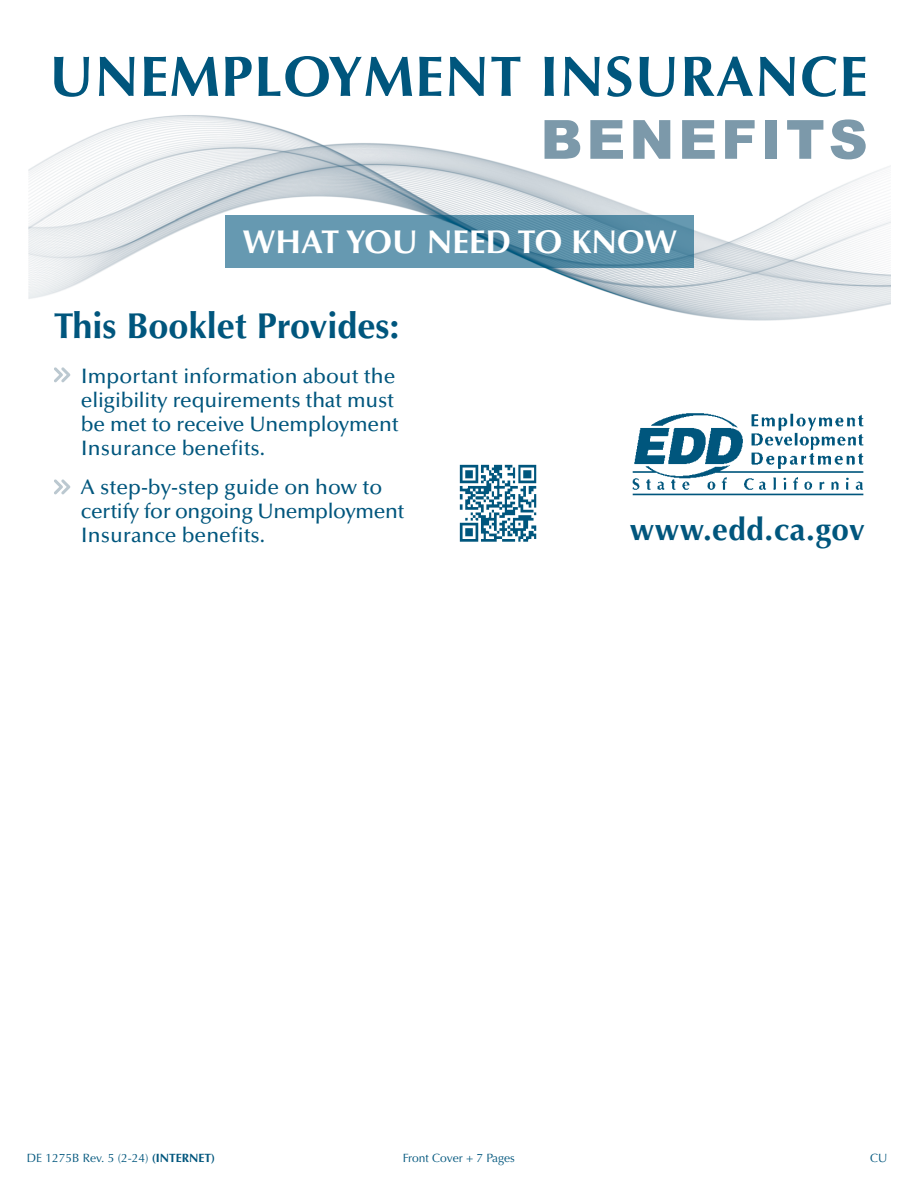
<style>
.page{position:relative;width:918px;height:1188px;background:#fff}
.page>*{position:absolute;margin:0;border:0;box-sizing:border-box;transform-origin:0 0}
.t1{font:700 57px "Optima LT Std";letter-spacing:.02em;color:#00567d}
.t2{font:900 54px "Arial";letter-spacing:.07em;color:#7c99aa}
.t3{font:700 36px "Optima LT Std";color:#00567d}
.t4{font:700 33px "Optima LT Std";color:#fff}
.t5{font:700 31.5px "Optima LT Std";letter-spacing:.015em;color:#00567d}
.t6{font:500 21px/24px "Optima LT Std";letter-spacing:-.01em;color:#00567d}
.t7{font:12px "Optima LT Std";color:#00567d}
.s1{font-weight:700}
</style>
<div class="page">
<img style="left:28px;top:115px;width:863px;height:206px">
<svg style="left:225px;top:216px;width:469px;height:52px;background:#5e93ab"></svg>
<svg style="left:54px;top:367px;width:16px;height:15px"></svg>
<svg style="left:54px;top:479px;width:16px;height:15px"></svg>
<img style="left:459px;top:464px;width:78px;height:78px">
<img style="left:632px;top:413px;width:232px;height:83px">
<h1 class="t1" style="left:49px;top:43px;width:820px">UNEMPLOYMENT INSURANCE</h1>
<h1 class="t2" style="left:541px;top:100px;width:329px">BENEFITS</h1>
<h1 class="t4" style="left:242px;top:223px;width:436px">WHAT YOU NEED TO KNOW</h1>
<h2 class="t3" style="left:54px;top:305px;width:347px">This Booklet Provides:</h2>
<p class="t6" style="left:81px;top:364px;width:319px">Important information about the eligibility requirements that must be met to receive Unemployment<br>Insurance benefits.</p>
<p class="t6" style="left:81px;top:475px;width:325px">A step-by-step guide on how to certify for ongoing Unemployment<br>Insurance benefits.</p>
<p class="t5" style="left:630px;top:511px;width:236px">www.edd.ca.gov</p>
<p class="t7" style="left:27px;top:1151px;width:190px">DE 1275B Rev. 5 (2-24) <span class="s1">(INTERNET)</span></p>
<p class="t7" style="left:403px;top:1151px;width:114px">Front Cover + 7 Pages</p>
<p class="t7" style="left:870px;top:1151px;width:19px">CU</p>
</div>
